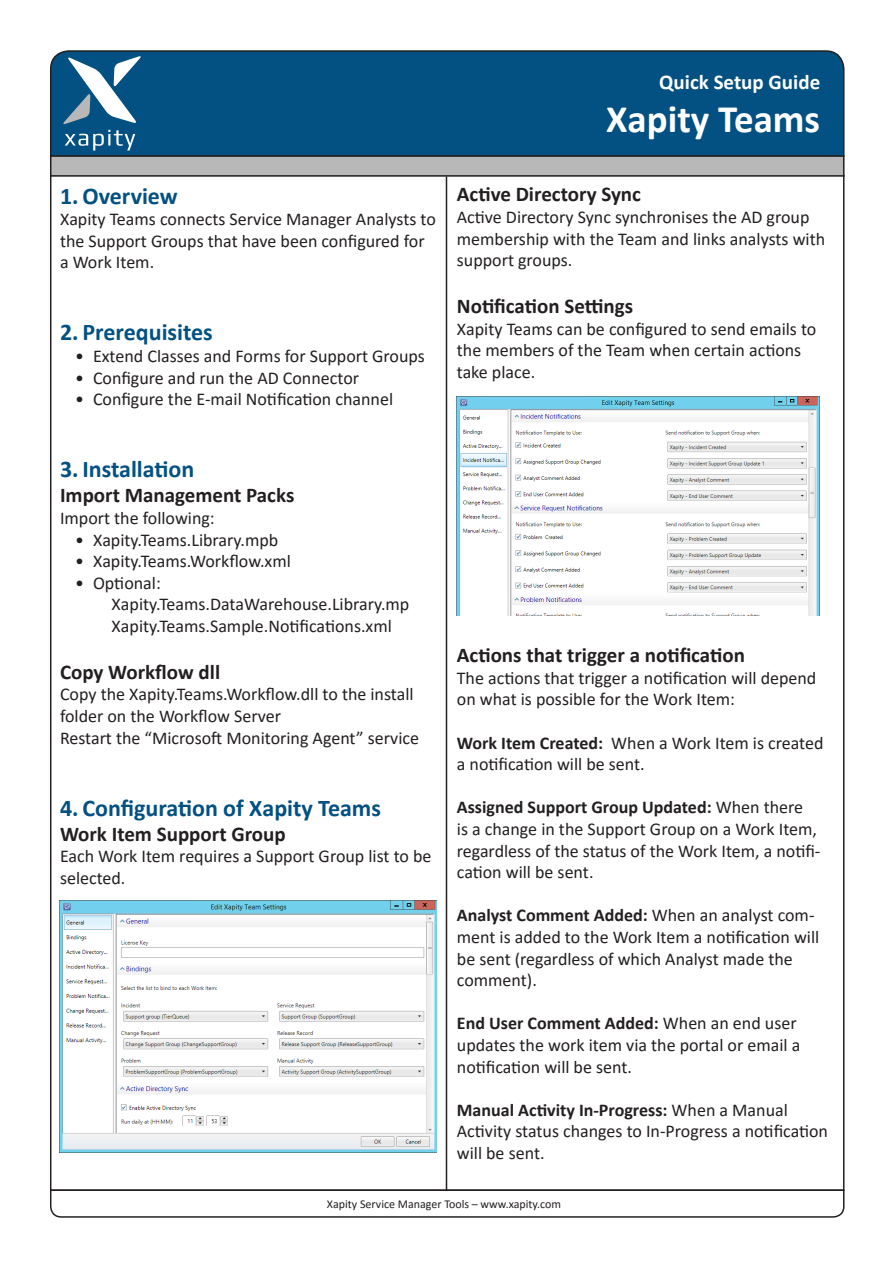
<style>
.page{position:relative;width:893px;height:1263px;background:#fff}
.page>*{position:absolute;margin:0;border:0;box-sizing:border-box;transform-origin:0 0}
.t1{font:700 39px "Calibri";color:#fff}
.t2{font:700 24px "Calibri";color:#035182}
.Heading_4{font:700 21px "Calibri";color:#231f20}
.Heading_3{font:700 21px "Calibri";color:#231f20}
.t3{font:700 21px "Calibri";color:#fff}
.t4{font:18px/21.6px "Calibri";color:#231f20}
.t5{font:12px "Calibri";color:#231f20}
.s1{font-weight:700}
</style>
<div class="page">
<div style="left:49px;top:50px;width:796px;height:108px;background:#035182"></div>
<div style="left:51px;top:156px;width:793px;height:20px;background:#b8b8b8"></div>
<div style="left:50px;top:155px;width:794px;height:22px;border:2px solid #231f20"></div>
<svg style="left:49px;top:1189px;width:796px;height:29px"></svg>
<hr style="left:446px;top:177px;width:1px;height:1014px;background:#231f20">
<img style="left:456px;top:396px;width:363px;height:219px">
<img style="left:59px;top:900px;width:378px;height:253px">
<p class="t3" style="left:659px;top:67px;width:163px">Quick Setup Guide</p>
<p class="t2" style="left:60px;top:179px;width:119px">1. Overview</p>
<p class="t4" style="left:60px;top:208px;width:377px">Xapity Teams connects Service Manager Analysts to the Support Groups that have been configured for a Work Item.</p>
<p class="t2" style="left:60px;top:315px;width:154px">2. Prerequisites</p>
<p class="t4" style="left:75px;top:345px;width:351px">• Extend Classes and Forms for Support Groups</p>
<p class="t4" style="left:75px;top:366px;width:286px">• Configure and run the AD Connector</p>
<p class="t4" style="left:75px;top:388px;width:320px">• Configure the E-mail Notification channel</p>
<p class="t2" style="left:60px;top:452px;width:136px">3. Installation</p>
<p class="Heading_3" style="left:60px;top:481px;width:236px">Import Management Packs</p>
<p class="t4" style="left:60px;top:507px;width:156px">Import the following:</p>
<p class="t4" style="left:75px;top:528px;width:205px">• Xapity.Teams.Library.mpb</p>
<p class="t4" style="left:75px;top:550px;width:217px">• Xapity.Teams.Workflow.xml</p>
<p class="t4" style="left:112px;top:571px;width:299px;text-indent:-37px">• Optional:<br>Xapity.Teams.DataWarehouse.Library.mp<br>Xapity.Teams.Sample.Notifications.xml</p>
<p class="Heading_4" style="left:60px;top:657px;width:162px">Copy Workflow dll</p>
<p class="t4" style="left:60px;top:683px;width:355px">Copy the Xapity.Teams.Workflow.dll to the install folder on the Workflow Server</p>
<p class="t4" style="left:60px;top:726px;width:361px">Restart the “Microsoft Monitoring Agent” service</p>
<p class="t2" style="left:60px;top:791px;width:322px">4. Configuration of Xapity Teams</p>
<p class="Heading_3" style="left:60px;top:819px;width:227px">Work Item Support Group</p>
<p class="t4" style="left:60px;top:845px;width:373px">Each Work Item requires a Support Group list to be selected.</p>
<p class="t1" style="left:606px;top:91px;width:216px">Xapity Teams</p>
<p class="Heading_4" style="left:457px;top:179px;width:186px">Active Directory Sync</p>
<p class="t4" style="left:457px;top:206px;width:370px">Active Directory Sync synchronises the AD group membership with the Team and links analysts with support groups.</p>
<p class="Heading_3" style="left:457px;top:291px;width:178px">Notification Settings</p>
<p class="t4" style="left:457px;top:317px;width:361px">Xapity Teams can be configured to send emails to the members of the Team when certain actions take place.</p>
<p class="Heading_4" style="left:457px;top:640px;width:290px">Actions that trigger a notification</p>
<p class="t4" style="left:457px;top:666px;width:361px">The actions that trigger a notification will depend on what is possible for the Work Item:</p>
<p class="t4" style="left:457px;top:731px;width:368px"><span class="s1">Work Item Created:</span> When a Work Item is created a notification will be sent.</p>
<p class="t4" style="left:457px;top:796px;width:365px"><span class="s1">Assigned Support Group Updated:</span> When there<br>is a change in the Support Group on a Work Item, regardless of the status of the Work Item, a notifi&shy;cation will be sent.</p>
<p class="t4" style="left:457px;top:904px;width:364px"><span class="s1">Analyst Comment Added:</span> When an analyst com&shy;ment is added to the Work Item a notification will be sent (regardless of which Analyst made the comment).</p>
<p class="t4" style="left:457px;top:1012px;width:345px"><span class="s1">End User Comment Added:</span> When an end user updates the work item via the portal or email a notification will be sent.</p>
<p class="t4" style="left:457px;top:1098px;width:373px"><span class="s1">Manual Activity In-Progress:</span> When a Manual<br>Activity status changes to In-Progress a notification will be sent.</p>
<p class="t5" style="left:327px;top:1195px;width:236px">Xapity Service Manager Tools – www.xapity.com</p>
</div>
